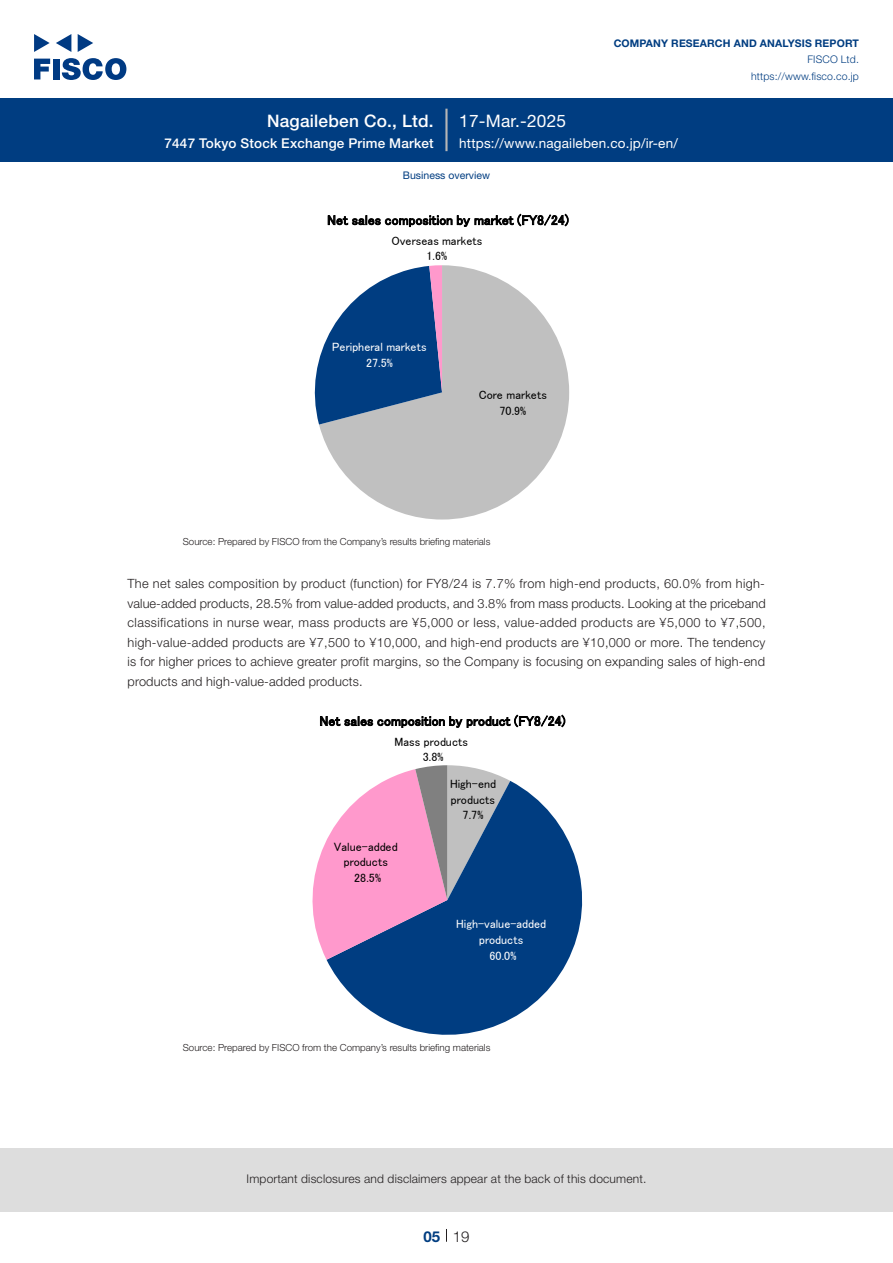
<style>
.page{position:relative;width:893px;height:1263px;background:#fff}
.page>*{position:absolute;margin:0;border:0;box-sizing:border-box;transform-origin:0 0}
.t1{font:500 17.25px "Helvetica Neue LT Std";letter-spacing:.015em;color:#fff}
.t2{font:17.25px "Helvetica Neue LT Std";letter-spacing:.015em;color:#fff}
.t3{font:300 15px "Helvetica Neue LT Std";color:#231f20}
.t4{font:700 15px "Helvetica Neue LT Std";color:#003d81}
.t5{font:13.5px "MS P Gothic";letter-spacing:.01em;color:#000}
.t6{font:13.5px "Helvetica Neue LT Std";letter-spacing:.015em;color:#fff}
.t7{font:500 13.5px "Helvetica Neue LT Std";letter-spacing:.015em;color:#fff}
.本文_e{font:300 12.75px/19.5px "Helvetica Neue LT Std";letter-spacing:.015em;color:#231f20;text-align:justify}
.t8{font:12px/15.6px "MS P Gothic";color:#000;text-align:center}
.t9{font:300 12px "Helvetica Neue LT Std";letter-spacing:.015em;color:#231f20}
.t10{font:12px/15.6px "MS P Gothic";color:#fff;text-align:center}
.t11{font:700 10.5px "Helvetica Neue LT Std";letter-spacing:.015em;color:#003d81}
.t12{font:300 10.5px/16.5px "Helvetica Neue LT Std";letter-spacing:.015em;color:#003d81;text-align:right}
.ヘッダー_e{font:10.5px "Helvetica Neue LT Std";color:#003d81}
.表組み基本スタイル_en{font:300 9.75px "Helvetica Neue LT Std";color:#231f20}
</style>
<div class="page">
<div style="left:0;top:1148px;width:893px;height:64px;background:#ddd"></div>
<svg style="left:34px;top:59px;width:16px;height:20px"></svg>
<div style="left:53px;top:59px;width:6px;height:20px;background:#003a83"></div>
<svg style="left:62px;top:58px;width:64px;height:22px"></svg>
<svg style="left:34px;top:34px;width:16px;height:18px"></svg>
<svg style="left:78px;top:34px;width:15px;height:18px"></svg>
<svg style="left:56px;top:34px;width:15px;height:18px"></svg>
<div style="left:0;top:98px;width:893px;height:64px;background:#003d81"></div>
<hr style="left:445px;top:109px;width:3px;height:42px;background:#b5b5b6">
<svg style="left:446px;top:1229px;width:1px;height:13px"></svg>
<svg style="left:319px;top:265px;width:250px;height:254px;fill:#c0c0c0"></svg>
<svg style="left:314px;top:265px;width:128px;height:160px"></svg>
<svg style="left:327px;top:781px;width:256px;height:254px;fill:#003d81"></svg>
<svg style="left:312px;top:765px;width:198px;height:195px;background:#ac92ba"></svg>
<h1 class="t1" style="left:267px;top:110px;width:168px">Nagaileben Co., Ltd.</h1>
<p class="t7" style="left:165px;top:135px;width:271px">7447 Tokyo Stock Exchange Prime Market</p>
<h1 class="t2" style="left:459px;top:110px;width:108px">17-Mar.-2025</h1>
<p class="t11" style="left:614px;top:37px;width:247px">COMPANY RESEARCH AND ANALYSIS REPORT</p>
<p class="t12" style="left:751px;top:51px;width:109px">FISCO Ltd. https://www.fisco.co j p.</p>
<p class="t6" style="left:459px;top:135px;width:220px">https://www.nagaileben. c o j p. -i r/ e n /</p>
<p class="ヘッダー_e" style="left:403px;top:169px;width:89px">Business overview</p>
<p class="t5" style="left:327px;top:213px;width:243px">Net sales composition by market (FY8/24(</p>
<p class="t8" style="left:391px;top:232px;width:92px">Overseas markets<br>1.6%</p>
<p class="t10" style="left:332px;top:339px;width:96px">Peripheral markets<br>27.5%</p>
<p class="t8" style="left:479px;top:387px;width:70px">Core markets<br>70.9%</p>
<p class="表組み基本スタイル_en" style="left:183px;top:536px;width:309px">Source: Prepared by FISCO from the Company s’ results briefing materials</p>
<p class="本文_e" style="left:128px;top:574px;width:639px">The net sales composition by product (function) for FY8/24 is 7.7% from high-end products, 60.0% from high-</p>
<p class="本文_e" style="left:128px;top:613px;width:640px">classifications in nurse wear, mass products are ¥5,000 or less, value-added products are ¥5,000 to ¥7,500, high-value-added products are ¥7,500 to ¥10,000, and high-end products are ¥10,000 or more. The tendency is for higher prices to achieve greater profit margins, so the Company is focusing on expanding sales of high-end products and high-value-added products.</p>
<p class="本文_e" style="left:128px;top:593px;width:640px">value-added products, 28.5% from value-added products, and 3.8% from mass products. Looking at the priceband</p>
<p class="t5" style="left:320px;top:714px;width:247px">Net sales composition by product (FY8/24(</p>
<p class="t8" style="left:394px;top:734px;width:75px">Mass products<br>3.8%</p>
<p class="t8" style="left:334px;top:839px;width:65px">Value-added products<br>28.5%</p>
<p class="t8" style="left:450px;top:776px;width:48px">High-end products<br>7.7%</p>
<p class="t10" style="left:456px;top:916px;width:91px">High-value-added products<br>60.0%</p>
<p class="表組み基本スタイル_en" style="left:183px;top:1041px;width:309px">Source: Prepared by FISCO from the Company s’ results briefing materials</p>
<p class="t9" style="left:247px;top:1171px;width:401px">Important disclosures and disclaimers appear at the back of this document.</p>
<p class="t4" style="left:423px;top:1227px;width:18px">05</p>
<p class="t3" style="left:453px;top:1227px;width:18px">19</p>
</div>
